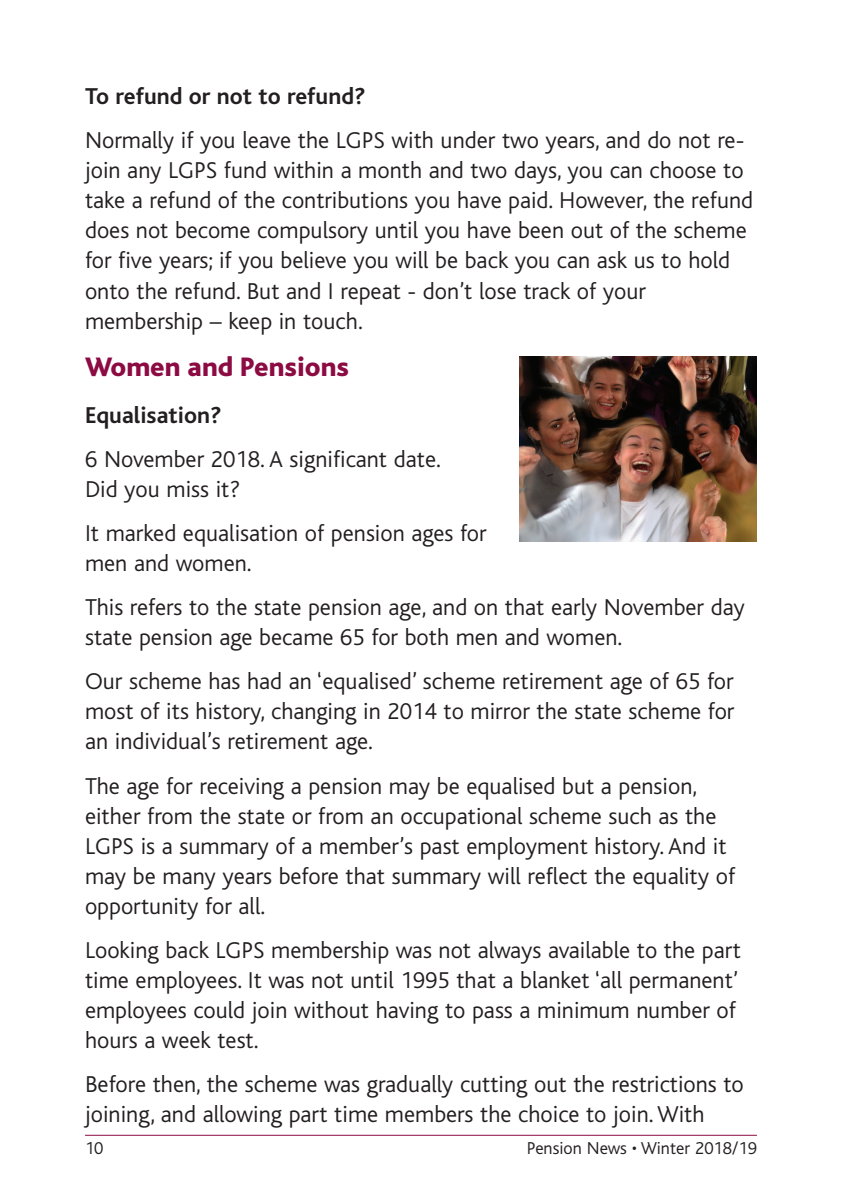
<style>
.page{position:relative;width:842px;height:1191px;background:#fff}
.page>*{position:absolute;margin:0;border:0;box-sizing:border-box;transform-origin:0 0}
.t1{font:800 28px "Bliss";color:#8c0b42}
.t2{font:300 24px/30px "Bliss";color:#231f20}
.t3{font:700 24px "Bliss";color:#231f20}
.t4{font:300 18px "Bliss";color:#231f20}
</style>
<div class="page">
<hr style="left:85px;top:1134px;width:672px;height:1px;background:#8c0b42">
<img style="left:519px;top:357px;width:238px;height:184px">
<p class="t3" style="left:85px;top:87px;width:282px">To refund or not to refund?</p>
<p class="t2" style="left:85px;top:128px;width:670px">Normally if you leave the LGPS with under two years, and do not re&shy;join any LGPS fund within a month and two days, you can choose to take a refund of the contributions you have paid. However, the refund does not become compulsory until you have been out of the scheme for five years; if you believe you will be back you can ask us to hold onto the refund. But and I repeat - don’t lose track of your membership – keep in touch.</p>
<p class="t1" style="left:85px;top:356px;width:265px">Women and Pensions</p>
<p class="t3" style="left:85px;top:405px;width:138px">Equalisation?</p>
<p class="t2" style="left:85px;top:446px;width:357px">6 November 2018. A significant date.<br>Did you miss it?</p>
<p class="t2" style="left:85px;top:520px;width:403px">It marked equalisation of pension ages for men and women.</p>
<p class="t2" style="left:85px;top:594px;width:661px">This refers to the state pension age, and on that early November day state pension age became 65 for both men and women.</p>
<p class="t2" style="left:85px;top:668px;width:651px;text-align:justify">Our scheme has had an ‘equalised’ scheme retirement age of 65 for most of its history, changing in 2014 to mirror the state scheme for an individual’s retirement age.</p>
<p class="t2" style="left:85px;top:773px;width:652px">The age for receiving a pension may be equalised but a pension, either from the state or from an occupational scheme such as the LGPS is a summary of a member’s past employment history. And it may be many years before that summary will reflect the equality of opportunity for all.</p>
<p class="t2" style="left:85px;top:937px;width:657px">Looking back LGPS membership was not always available to the part time employees. It was not until 1995 that a blanket ‘all permanent’ employees could join without having to pass a minimum number of hours a week test.</p>
<p class="t2" style="left:85px;top:1071px;width:660px">Before then, the scheme was gradually cutting out the restrictions to joining, and allowing part time members the choice to join. With</p>
<p class="t4" style="left:85px;top:1141px;width:20px">10</p>
<p class="t4" style="left:527px;top:1141px;width:231px">Pension News • Winter 2018/19</p>
</div>
